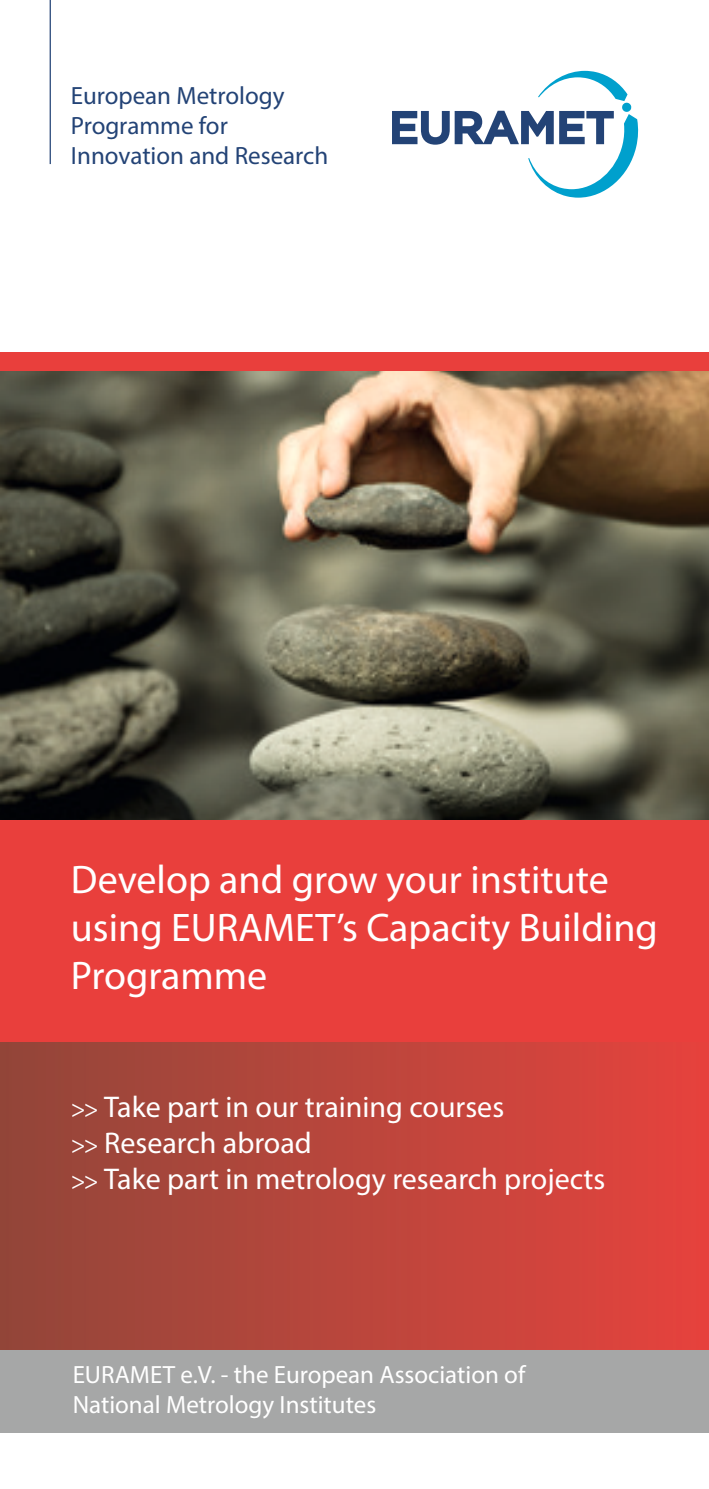
<style>
.page{position:relative;width:709px;height:1489px;background:#fff}
.page>*{position:absolute;margin:0;border:0;box-sizing:border-box;transform-origin:0 0}
.t1{font:40px/48px "Myriad Pro";color:#fff}
.t2{font:30px/36px "Myriad Pro";color:#fff}
.t3{font:25px/30px "Myriad Pro";color:#fff}
.t4{font:25px/30px "Myriad Pro";color:#234376}
.s1{font-size:25px}
</style>
<div class="page">
<img style="left:0;top:371px;width:709px;height:449px">
<svg style="left:392px;top:71px;width:246px;height:127px"></svg>
<hr style="left:50px;top:0;width:1px;height:164px;background:#234376">
<div style="left:0;top:352px;width:709px;height:19px;background:#e93f3c"></div>
<div style="left:0;top:820px;width:709px;height:597px;background:#e93f3c"></div>
<div style="left:0;top:1042px;width:709px;height:371px;background:linear-gradient(to right,#91473a,#e5433e)"></div>
<div style="left:0;top:1349px;width:709px;height:83px;background:#a6a7a7"></div>
<p class="t4" style="left:71px;top:80px;width:259px">European Metrology<br>Programme for<br>Innovation and Research</p>
<h1 class="t1" style="left:71px;top:854px;width:588px">Develop and grow your institute using EURAMET’s Capacity Building<br>Programme</h1>
<p class="t2" style="left:71px;top:1088px;width:536px"><span class="s1">&gt;&gt;</span> Take part in our training courses<br><span class="s1">&gt;&gt;</span> Research abroad<br><span class="s1">&gt;&gt;</span> Take part in metrology research projects</p>
<p class="t3" style="left:73px;top:1358px;width:454px">EURAMET e.V. - the European Association of<br>National Metrology Institutes</p>
</div>
